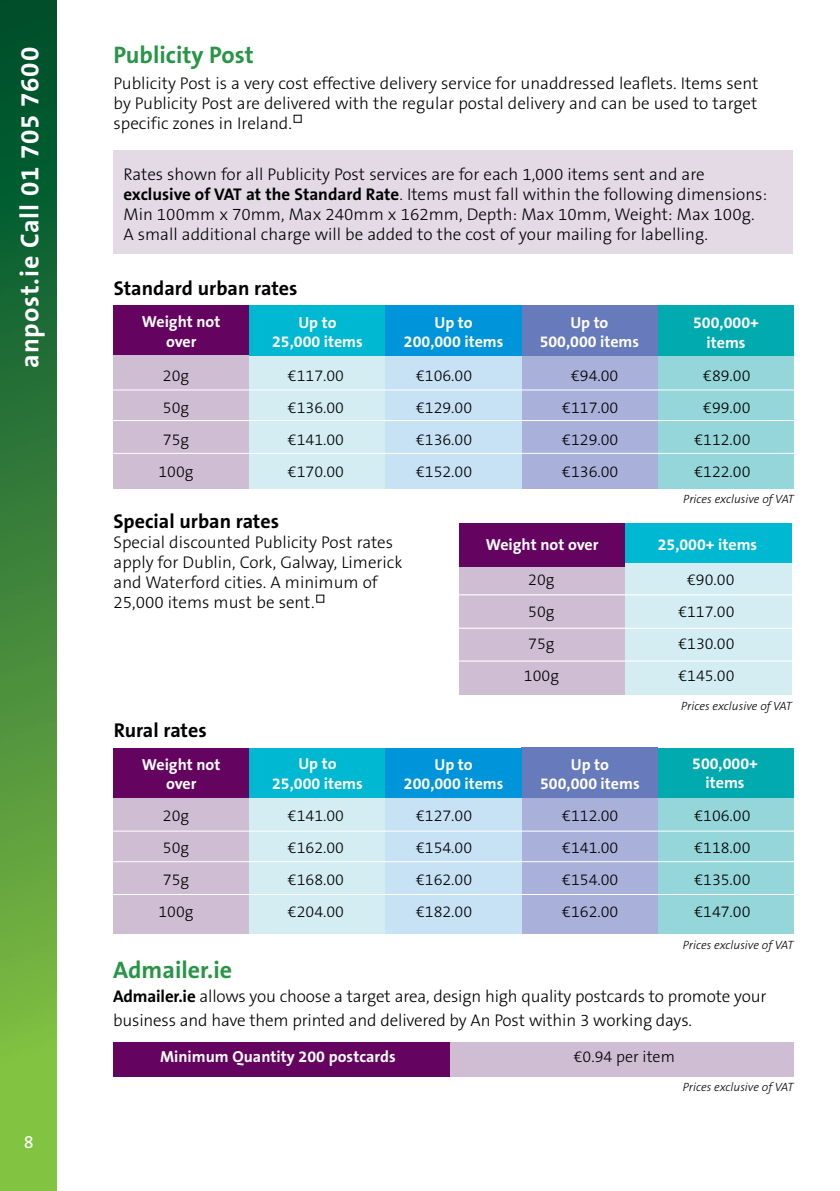
<style>
.page{position:relative;width:840px;height:1191px;background:#fff}
.page>*{position:absolute;margin:0;border:0;box-sizing:border-box;transform-origin:0 0}
.t1{font:700 26px "The Sans B7";letter-spacing:.03em;color:#fff}
.t2{font:700 24px "The Sans B7";color:#289546}
.t3{font:700 20px "The Sans B7";color:#000}
.t4{font:18px "The Sans B5 Plain";color:#fff}
.t5{font:300 17px/20px "The Sans B3";color:#000}
.t6{font:300 16px "The Sans B3";color:#000}
.t7{font:700 16px/19.2px "The Sans B7";color:#fff;text-align:center}
.t8{font:italic 300 12px "The Sans B3";color:#000}
.s1{font-family:"The Sans B7";font-weight:700}
</style>
<div class="page">
<div style="left:293px;top:115px;width:8px;height:8px;border:1px solid #000"></div>
<div style="left:316px;top:594px;width:8px;height:9px;border:1px solid #000"></div>
<div style="left:113px;top:150px;width:679px;height:104px;background:#e3dae6"></div>
<div style="left:521px;top:355px;width:136px;height:134px;background:#a9b1da"></div>
<div style="left:521px;top:305px;width:136px;height:50px;background:#667abc"></div>
<div style="left:657px;top:355px;width:136px;height:134px;background:#94d6d9"></div>
<div style="left:657px;top:305px;width:136px;height:50px;background:#00aaae"></div>
<div style="left:113px;top:355px;width:136px;height:134px;background:#cfbdd3"></div>
<div style="left:113px;top:305px;width:136px;height:50px;background:#650360"></div>
<div style="left:249px;top:355px;width:136px;height:134px;background:#d3edf3"></div>
<div style="left:249px;top:305px;width:136px;height:50px;background:#00b8d1"></div>
<div style="left:385px;top:355px;width:136px;height:134px;background:#c7e1f5"></div>
<div style="left:385px;top:305px;width:136px;height:50px;background:#0095da"></div>
<hr style="left:108px;top:389px;width:693px;height:1px;background:#fff">
<hr style="left:108px;top:420px;width:693px;height:1px;background:#fff">
<hr style="left:108px;top:453px;width:693px;height:1px;background:#fff">
<div style="left:620px;top:523px;width:171px;height:43px;background:#00b8d1"></div>
<div style="left:622px;top:563px;width:169px;height:132px;background:#d3edf3"></div>
<div style="left:458px;top:563px;width:166px;height:132px;background:#cfbdd3"></div>
<div style="left:458px;top:523px;width:166px;height:43px;background:#650360"></div>
<hr style="left:454px;top:594px;width:345px;height:1px;background:#fff">
<hr style="left:454px;top:627px;width:345px;height:2px;background:#fff">
<hr style="left:454px;top:660px;width:345px;height:1px;background:#fff">
<div style="left:521px;top:797px;width:136px;height:136px;background:#a9b1da"></div>
<div style="left:521px;top:747px;width:136px;height:50px;background:#667abc"></div>
<div style="left:657px;top:797px;width:136px;height:136px;background:#94d6d9"></div>
<div style="left:657px;top:747px;width:136px;height:50px;background:#00aaae"></div>
<div style="left:113px;top:797px;width:136px;height:136px;background:#cfbdd3"></div>
<div style="left:113px;top:747px;width:136px;height:50px;background:#650360"></div>
<div style="left:249px;top:797px;width:136px;height:136px;background:#d3edf3"></div>
<div style="left:249px;top:747px;width:136px;height:50px;background:#00b8d1"></div>
<div style="left:385px;top:797px;width:136px;height:136px;background:#c7e1f5"></div>
<div style="left:385px;top:747px;width:136px;height:50px;background:#0095da"></div>
<hr style="left:107px;top:830px;width:694px;height:1px;background:#fff">
<hr style="left:107px;top:861px;width:694px;height:1px;background:#fff">
<hr style="left:107px;top:894px;width:694px;height:1px;background:#fff">
<div style="left:0;top:0;width:57px;height:1191px;background:linear-gradient(to bottom,#00492e,#8fc945)"></div>
<div style="left:114px;top:1042px;width:341px;height:34px;background:#650360"></div>
<div style="left:450px;top:1042px;width:343px;height:34px;background:#cfbdd3"></div>
<h1 class="t1" style="left:16px;top:368px;width:322px;rotate:-90deg">anpost.ie Call 01 705 7600</h1>
<p class="t4" style="left:24px;top:1131px;width:11px">8</p>
<h2 class="t2" style="left:113px;top:42px;width:142px">Publicity Post</h2>
<p class="t5" style="left:113px;top:74px;width:646px;text-align:justify">Publicity Post is a very cost effective delivery service for unaddressed leaflets. Items sent by Publicity Post are delivered with the regular postal delivery and can be used to target specific zones in Ireland.</p>
<p class="t5" style="left:123px;top:164px;width:645px">Rates shown for all Publicity Post services are for each 1,000 items sent and are <span class="s1">exclusive of VAT at the Standard Rate</span>. Items must fall within the following dimensions:<br>Min 100mm x 70mm, Max 240mm x 162mm, Depth: Max 10mm, Weight: Max 100g.<br>A small additional charge will be added to the cost of your mailing for labelling.</p>
<p class="t3" style="left:114px;top:277px;width:185px">Standard urban rates</p>
<p class="t7" style="left:142px;top:313px;width:80px">Weight not over</p>
<p class="t7" style="left:272px;top:314px;width:92px">Up to<br>25,000 items</p>
<p class="t7" style="left:403px;top:313px;width:101px">Up to<br>200,000 items</p>
<p class="t7" style="left:539px;top:313px;width:101px">Up to<br>500,000 items</p>
<p class="t7" style="left:692px;top:314px;width:67px">500,000+ items</p>
<p class="t6" style="left:163px;top:366px;width:28px">20g</p>
<p class="t6" style="left:288px;top:366px;width:58px">€117.00</p>
<p class="t6" style="left:416px;top:366px;width:58px">€106.00</p>
<p class="t6" style="left:570px;top:366px;width:49px">€94.00</p>
<p class="t6" style="left:702px;top:366px;width:49px">€89.00</p>
<p class="t6" style="left:163px;top:398px;width:28px">50g</p>
<p class="t6" style="left:288px;top:398px;width:58px">€136.00</p>
<p class="t6" style="left:416px;top:398px;width:58px">€129.00</p>
<p class="t6" style="left:562px;top:398px;width:58px">€117.00</p>
<p class="t6" style="left:702px;top:398px;width:49px">€99.00</p>
<p class="t6" style="left:163px;top:430px;width:28px">75g</p>
<p class="t6" style="left:288px;top:430px;width:58px">€141.00</p>
<p class="t6" style="left:416px;top:430px;width:58px">€136.00</p>
<p class="t6" style="left:562px;top:430px;width:58px">€129.00</p>
<p class="t6" style="left:694px;top:430px;width:58px">€112.00</p>
<p class="t6" style="left:158px;top:462px;width:36px">100g</p>
<p class="t6" style="left:288px;top:462px;width:58px">€170.00</p>
<p class="t6" style="left:416px;top:462px;width:58px">€152.00</p>
<p class="t6" style="left:562px;top:462px;width:58px">€136.00</p>
<p class="t6" style="left:694px;top:462px;width:58px">€122.00</p>
<p class="t3" style="left:113px;top:510px;width:167px">Special urban rates</p>
<p class="t5" style="left:113px;top:533px;width:290px">Special discounted Publicity Post rates apply for Dublin, Cork, Galway, Limerick and Waterford cities. A minimum of 25,000 items must be sent.</p>
<p class="t3" style="left:114px;top:719px;width:94px">Rural rates</p>
<p class="t8" style="left:683px;top:493px;width:112px">Prices exclusive of VAT</p>
<p class="t7" style="left:485px;top:535px;width:114px">Weight not over</p>
<p class="t7" style="left:657px;top:535px;width:101px">25,000+ items</p>
<p class="t6" style="left:528px;top:571px;width:28px">20g</p>
<p class="t6" style="left:686px;top:571px;width:49px">€90.00</p>
<p class="t6" style="left:528px;top:603px;width:28px">50g</p>
<p class="t6" style="left:678px;top:603px;width:58px">€117.00</p>
<p class="t6" style="left:528px;top:635px;width:28px">75g</p>
<p class="t6" style="left:678px;top:635px;width:58px">€130.00</p>
<p class="t6" style="left:523px;top:667px;width:36px">100g</p>
<p class="t6" style="left:678px;top:667px;width:58px">€145.00</p>
<p class="t8" style="left:680px;top:699px;width:112px">Prices exclusive of VAT</p>
<p class="t7" style="left:142px;top:755px;width:80px">Weight not over</p>
<p class="t7" style="left:272px;top:755px;width:92px">Up to<br>25,000 items</p>
<p class="t7" style="left:403px;top:755px;width:101px">Up to<br>200,000 items</p>
<p class="t7" style="left:691px;top:754px;width:67px">500,000+ items</p>
<p class="t7" style="left:540px;top:755px;width:101px">Up to<br>500,000 items</p>
<p class="t6" style="left:163px;top:806px;width:28px">20g</p>
<p class="t6" style="left:288px;top:806px;width:58px">€141.00</p>
<p class="t6" style="left:416px;top:806px;width:58px">€127.00</p>
<p class="t6" style="left:562px;top:806px;width:58px">€112.00</p>
<p class="t6" style="left:694px;top:806px;width:58px">€106.00</p>
<p class="t6" style="left:163px;top:838px;width:28px">50g</p>
<p class="t6" style="left:288px;top:838px;width:58px">€162.00</p>
<p class="t6" style="left:416px;top:838px;width:58px">€154.00</p>
<p class="t6" style="left:562px;top:838px;width:58px">€141.00</p>
<p class="t6" style="left:694px;top:838px;width:58px">€118.00</p>
<p class="t6" style="left:163px;top:870px;width:28px">75g</p>
<p class="t6" style="left:288px;top:870px;width:58px">€168.00</p>
<p class="t6" style="left:416px;top:870px;width:58px">€162.00</p>
<p class="t6" style="left:562px;top:870px;width:58px">€154.00</p>
<p class="t6" style="left:694px;top:870px;width:58px">€135.00</p>
<p class="t6" style="left:158px;top:902px;width:36px">100g</p>
<p class="t6" style="left:288px;top:902px;width:58px">€204.00</p>
<p class="t6" style="left:416px;top:902px;width:58px">€182.00</p>
<p class="t6" style="left:562px;top:902px;width:58px">€162.00</p>
<p class="t6" style="left:694px;top:902px;width:58px">€147.00</p>
<p class="t8" style="left:682px;top:938px;width:112px">Prices exclusive of VAT</p>
<h2 class="t2" style="left:113px;top:957px;width:120px">Admailer.ie</h2>
<p class="t5" style="left:113px;top:985px;width:654px;line-height:24px"><span class="s1">Admailer.ie</span> allows you choose a target area, design high quality postcards to promote your business and have them printed and delivered by An Post within 3 working days.</p>
<p class="t7" style="left:160px;top:1047px;width:237px">Minimum Quantity 200 postcards</p>
<p class="t6" style="left:573px;top:1048px;width:103px">€0.94 per item</p>
<p class="t8" style="left:682px;top:1080px;width:112px">Prices exclusive of VAT</p>
</div>
